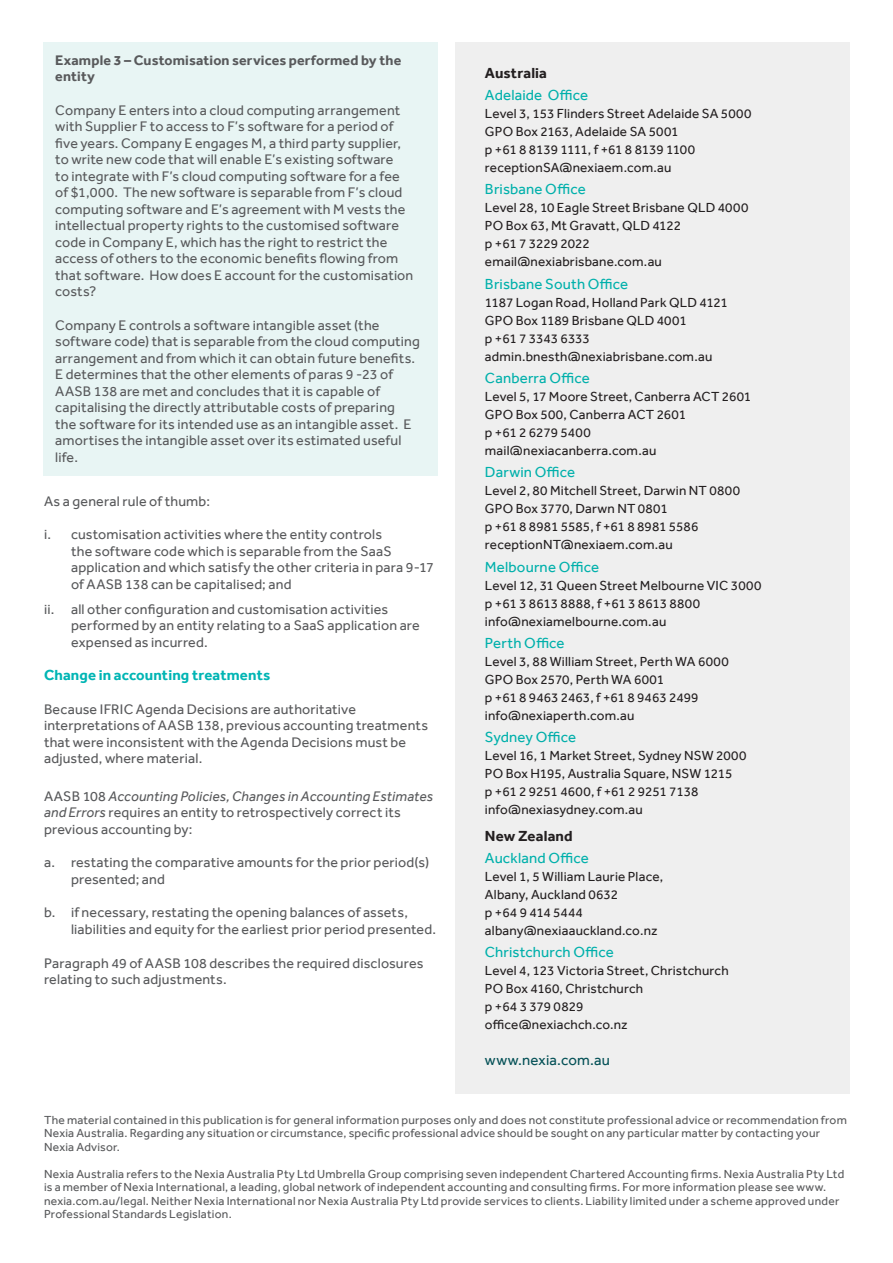
<style>
.page{position:relative;width:893px;height:1263px;background:#fff}
.page>*{position:absolute;margin:0;border:0;box-sizing:border-box;transform-origin:0 0}
.t1{font:15px "Effra";letter-spacing:.01em;color:#00b0ab}
.t2{font:700 15px "Effra";letter-spacing:.01em;color:#00b5b4}
.t3{font:700 15px "Effra";letter-spacing:.01em;color:#231f20}
.t4{font:15px "Effra";letter-spacing:.01em;color:#055157}
.t5{font:14.25px/16.5px "Effra";letter-spacing:.015em;color:#58595b}
.t6{font:700 14.25px/16.5px "Effra";letter-spacing:.01em;color:#58595b}
.t7{font:13.5px/18px "Effra";letter-spacing:.015em;color:#231f20}
.t8{font:12px/13.5px "Effra";letter-spacing:.02em;color:#58595b}
.s1{font-style:italic}
.s2{color:#00aeaa}
</style>
<div class="page">
<div style="left:455px;top:43px;width:395px;height:1051px;background:#efefef"></div>
<div style="left:43px;top:43px;width:394px;height:433px;background:#e8f5f4"></div>
<p class="t6" style="left:55px;top:51px;width:348px">Example 3 – Customisation services performed by the entity</p>
<p class="t5" style="left:55px;top:102px;width:360px">Company E enters into a cloud computing arrangement with Supplier F to access to F’s software for a period of five years. Company E engages M, a third party supplier, to write new code that will enable E’s existing software<br>to integrate with F’s cloud computing software for a fee of $1,000. The new software is separable from F’s cloud computing software and E’s agreement with M vests the intellectual property rights to the customised software code in Company E, which has the right to restrict the access of others to the economic benefits flowing from that software. How does E account for the customisation costs?</p>
<p class="t5" style="left:55px;top:317px;width:366px">Company E controls a software intangible asset (the software code) that is separable from the cloud computing arrangement and from which it can obtain future benefits.<br>E determines that the other elements of paras 9 -23 of AASB 138 are met and concludes that it is capable of capitalising the directly attributable costs of preparing<br>the software for its intended use as an intangible asset. E amortises the intangible asset over its estimated useful life.</p>
<p class="t5" style="left:44px;top:492px;width:167px">As a general rule of thumb:</p>
<p class="t5" style="left:71px;top:526px;width:364px;text-indent:-27px">i. customisation activities where the entity controls<br>the software code which is separable from the SaaS application and which satisfy the other criteria in para 9-17 of AASB 138 can be capitalised; and</p>
<p class="t5" style="left:71px;top:600px;width:350px;text-indent:-27px">ii. all other configuration and customisation activities performed by an entity relating to a SaaS application are expensed as incurred.</p>
<p class="t2" style="left:44px;top:666px;width:228px">Change in accounting treatments</p>
<p class="t5" style="left:44px;top:700px;width:386px">Because IFRIC Agenda Decisions are authoritative interpretations of AASB 138, previous accounting treatments that were inconsistent with the Agenda Decisions must be adjusted, where material.</p>
<p class="t5" style="left:44px;top:788px;width:391px">AASB 108 <span class="s1">Accounting Policies, Changes in Accounting Estimates and Errors</span> requires an entity to retrospectively correct its previous accounting by:</p>
<p class="t5" style="left:71px;top:854px;width:360px;text-indent:-27px">a. restating the comparative amounts for the prior period(s) presented; and</p>
<p class="t5" style="left:71px;top:904px;width:367px;text-indent:-27px">b. if necessary, restating the opening balances of assets, liabilities and equity for the earliest prior period presented.</p>
<p class="t5" style="left:44px;top:954px;width:381px">Paragraph 49 of AASB 108 describes the required disclosures relating to such adjustments.</p>
<p class="t3" style="left:485px;top:64px;width:64px">Australia</p>
<p class="t1" style="left:485px;top:86px;width:105px">Adelaide Office</p>
<p class="t7" style="left:485px;top:105px;width:268px">Level 3, 153 Flinders Street Adelaide SA 5000<br>GPO Box 2163, Adelaide SA 5001<br>p +61 8 8139 1111, f +61 8 8139 1100 receptionSA@nexiaem.com.au</p>
<p class="t1" style="left:485px;top:181px;width:102px">Brisbane Office</p>
<p class="t7" style="left:485px;top:199px;width:265px">Level 28, 10 Eagle Street Brisbane QLD 4000<br>PO Box 63, Mt Gravatt, QLD 4122<br>p +61 7 3229 2022 email@nexiabrisbane.com.au</p>
<p class="t1" style="left:485px;top:275px;width:145px">Brisbane South Office</p>
<p class="t7" style="left:485px;top:293px;width:244px">1187 Logan Road, Holland Park QLD 4121<br>GPO Box 1189 Brisbane QLD 4001<br>p +61 7 3343 6333 admin.bnesth@nexiabrisbane.com.au</p>
<p class="t1" style="left:485px;top:369px;width:106px">Canberra Office</p>
<p class="t7" style="left:485px;top:387px;width:268px">Level 5, 17 Moore Street, Canberra ACT 2601<br>GPO Box 500, Canberra ACT 2601<br>p +61 2 6279 5400 mail@nexiacanberra.com.au</p>
<p class="t1" style="left:485px;top:463px;width:92px">Darwin Office</p>
<p class="t7" style="left:485px;top:482px;width:257px">Level 2, 80 Mitchell Street, Darwin NT 0800<br>GPO Box 3770, Darwn NT 0801<br>p +61 8 8981 5585, f +61 8 8981 5586 receptionNT@nexiaem.com.au</p>
<p class="t1" style="left:485px;top:558px;width:116px">Melbourne Office</p>
<p class="t7" style="left:485px;top:576px;width:278px">Level 12, 31 Queen Street Melbourne VIC 3000 p +61 3 8613 8888, f +61 3 8613 8800 info@nexiamelbourne.com.au</p>
<p class="t1" style="left:485px;top:634px;width:81px">Perth Office</p>
<p class="t7" style="left:485px;top:652px;width:245px">Level 3, 88 William Street, Perth WA 6000<br>GPO Box 2570, Perth WA 6001<br>p +61 8 9463 2463, f +61 8 9463 2499 info@nexiaperth.com.au</p>
<p class="t1" style="left:485px;top:728px;width:93px">Sydney <span class="s2">Office</span></p>
<p class="t7" style="left:485px;top:746px;width:263px">Level 16, 1 Market Street, Sydney NSW 2000<br>PO Box H195, Australia Square, NSW 1215<br>p +61 2 9251 4600, f +61 2 9251 7138 info@nexiasydney.com.au</p>
<p class="t3" style="left:485px;top:826px;width:89px">New Zealand</p>
<p class="t1" style="left:485px;top:849px;width:105px">Auckland Office</p>
<p class="t7" style="left:485px;top:867px;width:180px">Level 1, 5 William Laurie Place,<br>Albany, Auckland 0632<br>p +64 9 414 5444 albany@nexiaauckland.co.nz</p>
<p class="t1" style="left:485px;top:943px;width:130px">Christchurch Office</p>
<p class="t7" style="left:485px;top:961px;width:245px">Level 4, 123 Victoria Street, Christchurch<br>PO Box 4160, Christchurch<br>p +64 3 379 0829 office@nexiachch.co.nz</p>
<p class="t4" style="left:485px;top:1051px;width:126px">www.nexia.com.au</p>
<p class="t8" style="left:44px;top:1113px;width:804px">The material contained in this publication is for general information purposes only and does not constitute professional advice or recommendation from<br>Nexia Australia. Regarding any situation or circumstance, specific professional advice should be sought on any particular matter by contacting your<br>Nexia Advisor.</p>
<p class="t8" style="left:44px;top:1167px;width:802px">Nexia Australia refers to the Nexia Australia Pty Ltd Umbrella Group comprising seven independent Chartered Accounting firms. Nexia Australia Pty Ltd is a member of Nexia International, a leading, global network of independent accounting and consulting firms. For more information please see www. nexia.com.au/legal. Neither Nexia International nor Nexia Australia Pty Ltd provide services to clients. Liability limited under a scheme approved under Professional Standards Legislation.</p>
</div>
